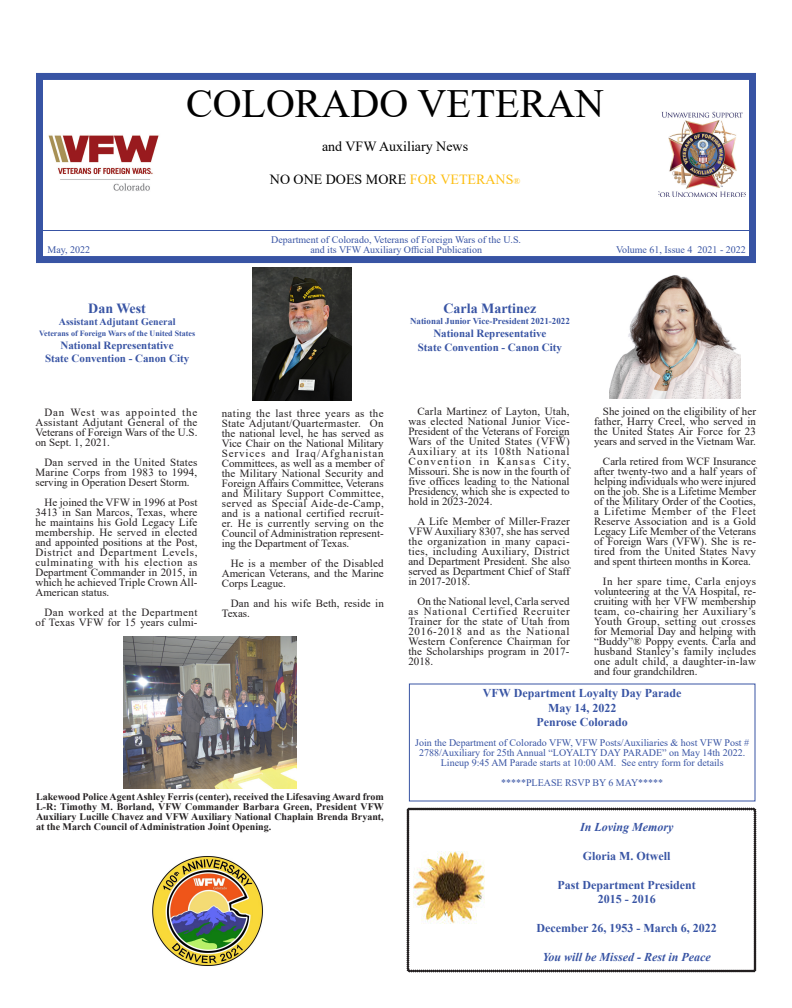
<style>
.page{position:relative;width:792px;height:1008px;background:#fff}
.page>*{position:absolute;margin:0;border:0;box-sizing:border-box;transform-origin:0 0}
.Body_Text{font:40px "Times New Roman";color:#000}
.Body_Text-2{font:14px "Times New Roman";color:#000}
.Heading_4{font:700 14px "Times New Roman";color:#3854a4}
.Heading_4-2{font:700 12px "Times New Roman";color:#3854a4}
.Heading_4-3{font:italic 700 12px "Times New Roman";color:#3854a4}
.officer_colu{font:11px/10px "Times New Roman";color:#231f20;text-align:justify}
.Heading_4-4{font:700 11px "Times New Roman";color:#3854a4}
.officer_colu-2{font:11px/10px "Times New Roman";letter-spacing:.04em;color:#231f20;text-align:right}
.Body_text{font:10px/10px "Times New Roman";color:#3854a4;text-align:center}
.officer_colu-3{font:700 10px/10px "Times New Roman";color:#231f20;text-align:justify}
.Heading_4-5{font:700 10px "Times New Roman";color:#3854a4}
.Heading_4-6{font:700 9px "Times New Roman";color:#3854a4}
.Heading_4-7{font:700 8px "Times New Roman";color:#3854a4}
.s1{color:#fdbe12}
.s2{font-size:9px;color:#fdbe12}
</style>
<div class="page">
<hr style="left:38px;top:230px;width:716px;height:1px;background:#3854a4">
<img style="left:658px;top:111px;width:88px;height:86px">
<div style="left:36px;top:73px;width:720px;height:190px;border:7px solid #3854a4"></div>
<img style="left:48px;top:135px;width:111px;height:56px">
<img style="left:152px;top:856px;width:111px;height:110px">
<img style="left:609px;top:275px;width:132px;height:124px">
<img style="left:252px;top:267px;width:100px;height:133px">
<img style="left:123px;top:636px;width:174px;height:153px">
<svg style="left:407px;top:808px;width:349px;height:164px"></svg>
<p class="Body_Text" style="left:186px;top:76px;width:420px">COLORADO VETERAN</p>
<p class="Body_Text-2" style="left:322px;top:136px;width:148px">and VFW Auxiliary News</p>
<p class="Body_Text-2" style="left:270px;top:170px;width:252px">NO ONE DOES MORE <span class="s1">FOR VETERANS</span><span class="s2">®</span></p>
<p class="Body_text" style="left:271px;top:234px;width:251px">Department of Colorado, Veterans of Foreign Wars of the U.S.</p>
<p class="Body_text" style="left:310px;top:244px;width:173px">and its VFW Auxiliary Official Publication</p>
<p class="Body_text" style="left:48px;top:245px;width:44px">May, 2022</p>
<p class="Body_text" style="left:616px;top:245px;width:131px">Volume 61, Issue 4 2021 - 2022</p>
<p class="Heading_4" style="left:88px;top:298px;width:59px">Dan West</p>
<p class="Heading_4-5" style="left:59px;top:314px;width:118px">Assistant Adjutant General</p>
<p class="Heading_4-7" style="left:39px;top:327px;width:158px">Veterans of Foreign Wars of the United States</p>
<p class="Heading_4-4" style="left:61px;top:337px;width:115px">National Representative</p>
<p class="Heading_4-4" style="left:45px;top:350px;width:146px">State Convention - Canon City</p>
<p class="officer_colu" style="left:35px;top:407px;width:164px;text-indent:9px">Dan West was appointed the Assistant Adjutant General of the Veterans of Foreign Wars of the U.S. on Sept. 1, 2021.</p>
<p class="officer_colu" style="left:35px;top:457px;width:164px;text-indent:9px">Dan served in the United States Marine Corps from 1983 to 1994, serving in Operation Desert Storm.</p>
<p class="officer_colu" style="left:35px;top:497px;width:164px;text-indent:9px">He joined the VFW in 1996 at Post 3413 in San Marcos, Texas, where he maintains his Gold Legacy Life membership. He served in elected and appointed positions at the Post, District and Department Levels, culminating with his election as Department Commander in 2015, in which he achieved Triple Crown All-American status.</p>
<p class="officer_colu-2" style="left:35px;top:607px;width:164px">Dan worked at the Department of Texas VFW for 15 years culmi-</p>
<p class="officer_colu" style="left:222px;top:407px;width:164px">nating the last three years as the State Adjutant/Quartermaster. On the national level, he has served as Vice Chair on the National Military Services and Iraq/Afghanistan Committees, as well as a member of the Military National Security and Foreign Affairs Committee, Veterans and Military Support Committee, served as Special Aide-de-Camp, and is a national certified recruit&shy;er. He is currently serving on the Council of Administration represent&shy;ing the Department of Texas.</p>
<p class="officer_colu" style="left:222px;top:557px;width:164px;text-indent:9px">He is a member of the Disabled American Veterans, and the Marine Corps League.</p>
<p class="officer_colu" style="left:222px;top:597px;width:164px;text-indent:9px">Dan and his wife Beth, reside in<br>Texas.</p>
<p class="officer_colu-3" style="left:36px;top:792px;width:349px">Lakewood Police Agent Ashley Ferris (center), received the Lifesaving Award from L-R: Timothy M. Borland, VFW Commander Barbara Green, President VFW Auxiliary Lucille Chavez and VFW Auxiliary National Chaplain Brenda Bryant, at the March Council of Administration Joint Opening.</p>
<p class="Heading_4" style="left:444px;top:299px;width:94px">Carla Martinez</p>
<p class="Heading_4-6" style="left:410px;top:315px;width:161px">National Junior Vice-President 2021-2022</p>
<p class="Heading_4-4" style="left:433px;top:326px;width:115px">National Representative</p>
<p class="Heading_4-4" style="left:418px;top:339px;width:146px">State Convention - Canon City</p>
<p class="officer_colu" style="left:408px;top:406px;width:163px;text-indent:9px">Carla Martinez of Layton, Utah, was elected National Junior Vice-President of the Veterans of Foreign Wars of the United States (VFW)<br>Auxiliary at its 108th National Convention in Kansas City, Missouri. She is now in the fourth of five offices leading to the National Presidency, which she is expected to hold in 2023-2024.</p>
<p class="officer_colu" style="left:408px;top:516px;width:163px;text-indent:9px">A Life Member of Miller-Frazer VFW Auxiliary 8307, she has served the organization in many capaci&shy;ties, including Auxiliary, District and Department President. She also served as Department Chief of Staff in 2017-2018.</p>
<p class="officer_colu" style="left:408px;top:596px;width:163px;text-indent:9px">On the National level, Carla served as National Certified Recruiter Trainer for the state of Utah from 2016-2018 and as the National Western Conference Chairman for the Scholarships program in 2017- 2018.</p>
<p class="officer_colu" style="left:594px;top:406px;width:164px;text-indent:9px">She joined on the eligibility of her father, Harry Creel, who served in the United States Air Force for 23 years and served in the Vietnam War.</p>
<p class="officer_colu" style="left:594px;top:456px;width:164px;text-indent:9px">Carla retired from WCF Insurance after twenty-two and a half years of helping individuals who were injured on the job. She is a Lifetime Member of the Military Order of the Cooties, a Lifetime Member of the Fleet Reserve Association and is a Gold Legacy Life Member of the Veterans of Foreign Wars (VFW). She is re&shy;tired from the United States Navy and spent thirteen months in Korea.</p>
<p class="officer_colu" style="left:594px;top:576px;width:164px;text-indent:9px">In her spare time, Carla enjoys volunteering at the VA Hospital, re&shy;cruiting with her VFW membership team, co-chairing her Auxiliary’s Youth Group, setting out crosses for Memorial Day and helping with “Buddy”® Poppy events. Carla and husband Stanley’s family includes one adult child, a daughter-in-law and four grandchildren.</p>
<p class="Heading_4-2" style="left:483px;top:684px;width:200px">VFW Department Loyalty Day Parade</p>
<p class="Heading_4-2" style="left:548px;top:699px;width:70px">May 14, 2022</p>
<p class="Heading_4-2" style="left:536px;top:713px;width:93px">Penrose Colorado</p>
<p class="Body_text" style="left:415px;top:737px;width:335px">Join the Department of Colorado VFW, VFW Posts/Auxiliaries &amp; host VFW Post #<br>2788/Auxiliary for 25th Annual “LOYALTY DAY PARADE” on May 14th 2022.</p>
<p class="Body_text" style="left:441px;top:757px;width:284px">Lineup 9:45 AM Parade starts at 10:00 AM. See entry form for details</p>
<p class="Body_text" style="left:501px;top:777px;width:164px">*****PLEASE RSVP BY 6 MAY*****</p>
<p class="Heading_4-3" style="left:580px;top:819px;width:95px">In Loving Memory</p>
<p class="Heading_4-2" style="left:583px;top:847px;width:89px">Gloria M. Otwell</p>
<p class="Heading_4-2" style="left:557px;top:876px;width:140px">Past Department President</p>
<p class="Heading_4-2" style="left:598px;top:891px;width:59px">2015 - 2016</p>
<p class="Heading_4-2" style="left:537px;top:919px;width:182px">December 26, 1953 - March 6, 2022</p>
<p class="Heading_4-3" style="left:543px;top:949px;width:170px">You will be Missed - Rest in Peace</p>
</div>
